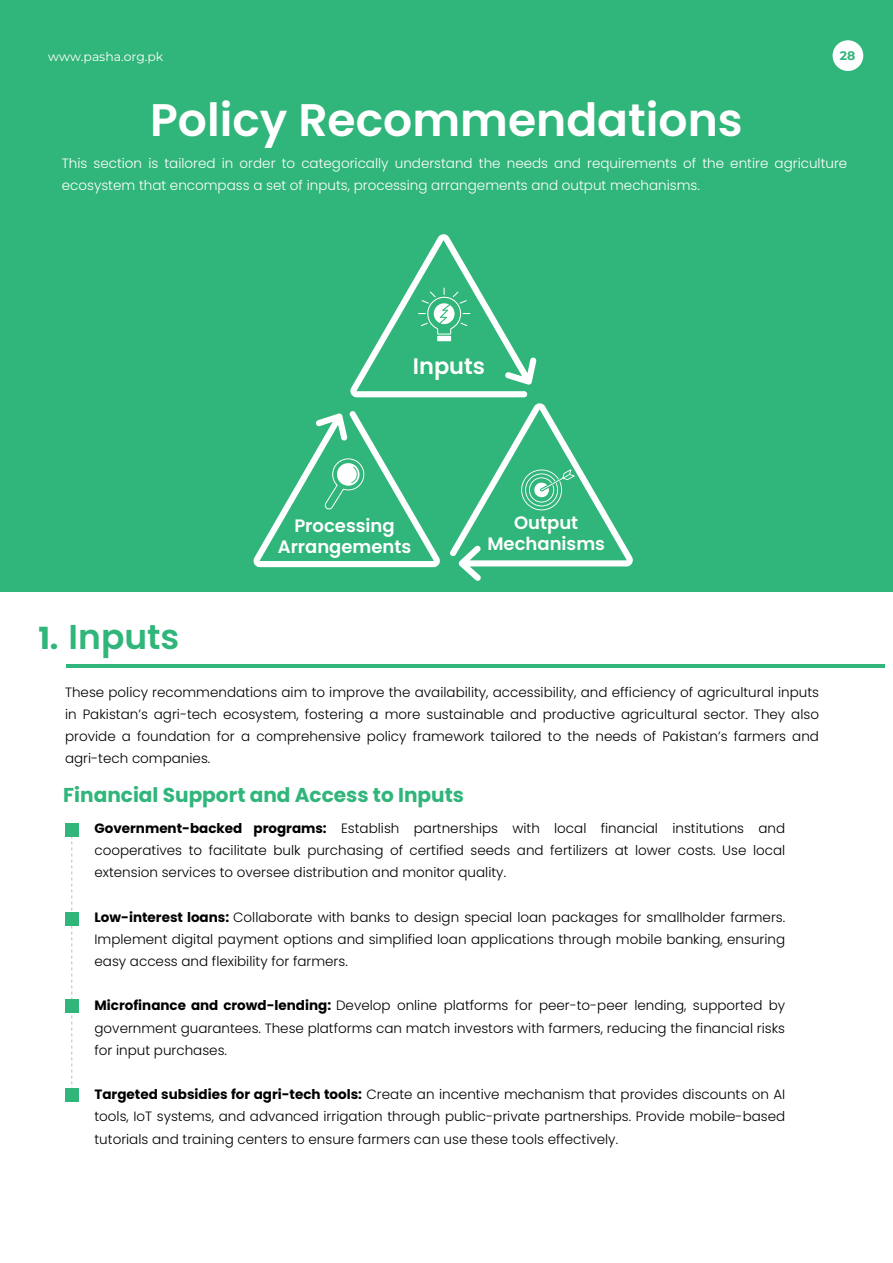
<style>
.page{position:relative;width:893px;height:1263px;background:#fff}
.page>*{position:absolute;margin:0;border:0;box-sizing:border-box;transform-origin:0 0}
.t1{font:600 45.6px "Poppins";color:#fff}
.t2{font:600 34.5px "Poppins";color:#30b57a}
.t3{font:700 30.45px "Poppins";color:#30b57a}
.t4{font:600 22.5px "Poppins";color:#fff}
.t5{font:700 20.1px "Poppins";color:#30b57a}
.t6{font:600 18px/21.1px "Poppins";color:#fff;text-align:center}
.t7{font:300 13.5px/22.2px "Poppins";color:#000;text-align:justify}
.t8{font:300 13.5px/22.2px "Poppins";color:#fff}
.t9{font:12.45px "Montserrat";color:#fff}
.t10{font:700 12.45px "Montserrat";color:#30b57a}
.s1{font-weight:700}
</style>
<div class="page">
<svg style="left:71px;top:836px;width:1px;height:252px"></svg>
<div style="left:65px;top:823px;width:14px;height:13px;background:#30b57a"></div>
<div style="left:65px;top:912px;width:14px;height:14px;background:#30b57a"></div>
<div style="left:65px;top:999px;width:14px;height:13px;background:#30b57a"></div>
<div style="left:65px;top:1088px;width:14px;height:14px;background:#30b57a"></div>
<hr style="left:67px;top:664px;width:818px;height:4px;background:#30b57a">
<div style="left:0;top:0;width:893px;height:591px;background:#30b57a"></div>
<svg style="left:253px;top:411px;width:187px;height:156px"></svg>
<svg style="left:450px;top:403px;width:183px;height:178px"></svg>
<svg style="left:350px;top:234px;width:187px;height:163px"></svg>
<div style="left:833px;top:40px;width:30px;height:31px;background:#fff;border-radius:50%"></div>
<p class="t9" style="left:48px;top:48px;width:117px">www.pasha.org.pk</p>
<p class="t10" style="left:840px;top:47px;width:17px">28</p>
<h1 class="t1" style="left:150px;top:93px;width:594px">Policy Recommendations</h1>
<p class="t8" style="left:62px;top:152px;width:787px">This section is tailored in order to categorically understand the needs and requirements of the entire agriculture ecosystem that encompass a set of inputs, processing arrangements and output mechanisms.</p>
<h3 class="t4" style="left:413px;top:353px;width:74px">Inputs</h3>
<h3 class="t3" style="left:38px;top:620px;width:22px">1.</h3>
<h2 class="t2" style="left:69px;top:616px;width:112px">Inputs</h2>
<h3 class="t6" style="left:278px;top:515px;width:135px">Processing<br>Arrangements</h3>
<h3 class="t6" style="left:487px;top:512px;width:119px">Output<br>Mechanisms</h3>
<p class="t7" style="left:65px;top:681px;width:755px">These policy recommendations aim to improve the availability, accessibility, and efficiency of agricultural inputs in Pakistan’s agri-tech ecosystem, fostering a more sustainable and productive agricultural sector. They also provide a foundation for a comprehensive policy framework tailored to the needs of Pakistan’s farmers and agri-tech companies.</p>
<h3 class="t5" style="left:63px;top:784px;width:402px">Financial Support and Access to Inputs</h3>
<p class="t7" style="left:95px;top:817px;width:692px"><span class="s1">Government-backed programs:</span> Establish partnerships with local financial institutions and cooperatives to facilitate bulk purchasing of certified seeds and fertilizers at lower costs. Use local extension services to oversee distribution and monitor quality.</p>
<p class="t7" style="left:95px;top:906px;width:692px"><span class="s1">Low-interest loans:</span> Collaborate with banks to design special loan packages for smallholder farmers.<br>Implement digital payment options and simplified loan applications through mobile banking, ensuring easy access and flexibility for farmers.</p>
<p class="t7" style="left:95px;top:994px;width:692px"><span class="s1">Microfinance and crowd-lending:</span> Develop online platforms for peer-to-peer lending, supported by government guarantees. These platforms can match investors with farmers, reducing the financial risks for input purchases.</p>
<p class="t7" style="left:95px;top:1083px;width:692px"><span class="s1">Targeted subsidies for agri-tech tools:</span> Create an incentive mechanism that provides discounts on AI tools, IoT systems, and advanced irrigation through public-private partnerships. Provide mobile-based tutorials and training centers to ensure farmers can use these tools effectively.</p>
</div>
